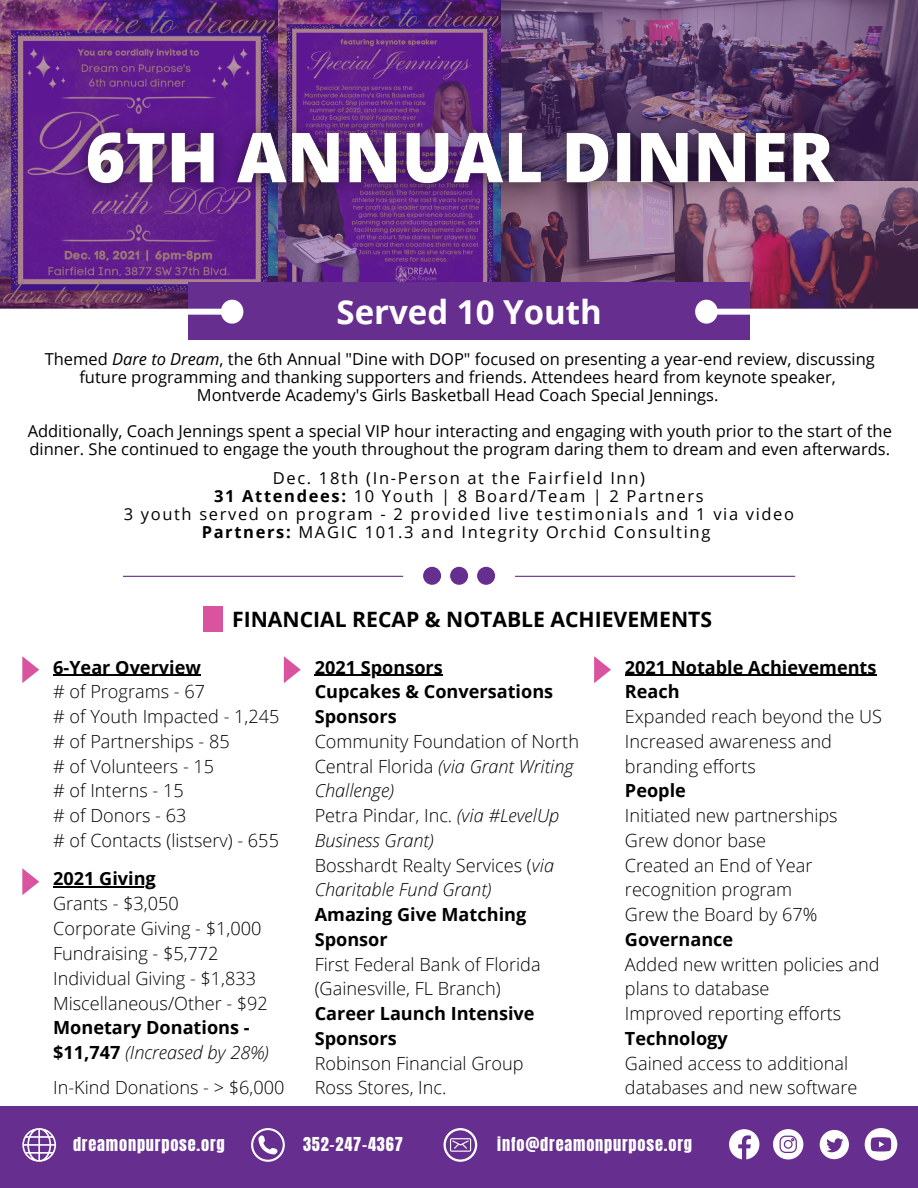
<style>
.page{position:relative;width:918px;height:1188px;background:#fff}
.page>*{position:absolute;margin:0;border:0;box-sizing:border-box;transform-origin:0 0}
.t1{font:700 33px "Open Sans";color:#fff}
.t2{font:700 21.15px "Open Sans";color:#000}
.t3{font:300 18.15px/24.8px "Open Sans";color:#000}
.t4{font:700 18.15px/24.8px "Open Sans";color:#000}
.t5{font:16.5px/18px "Open Sans";color:#000;text-align:center}
.t6{font:16.5px/18px "Open Sans";letter-spacing:.1em;color:#000;text-align:center}
.t7{font:16.35px "Anton";letter-spacing:.05em;color:#fff}
.s1{font-style:italic}
.s2{font-weight:700}
.s3{font-weight:300;font-style:italic}
</style>
<div class="page">
<svg style="left:22px;top:656px;width:17px;height:27px"></svg>
<hr style="left:53px;top:675px;width:148px;height:1px;background:#000">
<div style="left:203px;top:606px;width:20px;height:26px;background:#da539e"></div>
<div style="left:0;top:1107px;width:918px;height:81px;background:#662f8f"></div>
<img style="left:0;top:0;width:918px;height:309px">
<img style="left:59px;top:86px;width:802px;height:145px">
<div style="left:189px;top:283px;width:561px;height:57px;background:#662f8f"></div>
<div style="left:0;top:309px;width:221px;height:6px;background:#fff"></div>
<svg style="left:0;top:295px;width:1px;height:14px"></svg>
<svg style="left:217px;top:299px;width:27px;height:25px"></svg>
<div style="left:718px;top:309px;width:200px;height:6px;background:#fff"></div>
<svg style="left:695px;top:299px;width:27px;height:25px"></svg>
<svg style="left:251px;top:1128px;width:34px;height:34px"></svg>
<svg style="left:22px;top:1128px;width:34px;height:34px"></svg>
<svg style="left:444px;top:1128px;width:33px;height:34px"></svg>
<svg style="left:729px;top:1129px;width:30px;height:30px"></svg>
<svg style="left:773px;top:1129px;width:30px;height:31px"></svg>
<svg style="left:820px;top:1130px;width:29px;height:29px"></svg>
<svg style="left:865px;top:1128px;width:32px;height:33px"></svg>
<hr style="left:515px;top:576px;width:280px;height:1px;background:#662f8f">
<hr style="left:123px;top:576px;width:280px;height:1px;background:#662f8f">
<svg style="left:423px;top:567px;width:72px;height:18px"></svg>
<svg style="left:284px;top:656px;width:17px;height:27px"></svg>
<hr style="left:315px;top:675px;width:128px;height:1px;background:#000">
<svg style="left:594px;top:656px;width:17px;height:27px"></svg>
<hr style="left:625px;top:675px;width:252px;height:1px;background:#000">
<svg style="left:22px;top:868px;width:17px;height:27px"></svg>
<hr style="left:53px;top:887px;width:103px;height:1px;background:#000">
<h1 class="t1" style="left:336px;top:289px;width:267px">Served 10 Youth</h1>
<p class="t5" style="left:45px;top:350px;width:832px">Themed <span class="s1">Dare to Dream</span>, the 6th Annual "Dine with DOP" focused on presenting a year-end review, discussing future programming and thanking supporters and friends. Attendees heard from keynote speaker,<br>Montverde Academy's Girls Basketball Head Coach Special Jennings.</p>
<p class="t5" style="left:28px;top:422px;width:866px;text-align:left">Additionally, Coach Jennings spent a special VIP hour interacting and engaging with youth prior to the start of the dinner. She continued to engage the youth throughout the program daring them to dream and even afterwards.</p>
<p class="t6" style="left:124px;top:468px;width:672px">Dec. 18th (In-Person at the Fairfield Inn)<br><span class="s2">31 Attendees:</span> 10 Youth | 8 Board/Team | 2 Partners<br>3 youth served on program - 2 provided live testimonials and 1 via video <span class="s2">Partners:</span> MAGIC 101.3 and Integrity Orchid Consulting</p>
<p class="t2" style="left:232px;top:604px;width:481px">FINANCIAL RECAP &amp; NOTABLE ACHIEVEMENTS</p>
<p class="t4" style="left:53px;top:654px;width:149px">6-Year Overview</p>
<p class="t3" style="left:53px;top:679px;width:228px"># of Programs - 67<br># of Youth Impacted - 1,245 # of Partnerships - 85<br># of Volunteers - 15<br># of Interns - 15<br># of Donors - 63<br># of Contacts (listserv) - 655</p>
<p class="t4" style="left:53px;top:866px;width:104px">2021 Giving</p>
<p class="t3" style="left:53px;top:891px;width:216px">Grants - $3,050<br>Corporate Giving - $1,000<br>Fundraising - $5,772<br>Individual Giving - $1,833<br>Miscellaneous/Other - $92</p>
<p class="t4" style="left:53px;top:1015px;width:217px">Monetary Donations - $11,747 <span class="s3">(Increased by 28%)</span></p>
<p class="t3" style="left:53px;top:1075px;width:233px">In-Kind Donations - &gt; $6,000</p>
<p class="t4" style="left:315px;top:654px;width:240px">2021 Sponsors<br>Cupcakes &amp; Conversations<br>Sponsors</p>
<p class="t3" style="left:315px;top:728px;width:266px">Community Foundation of North<br>Central Florida <span class="s1">(via Grant Writing<br>Challenge)<br></span>Petra Pindar, Inc. <span class="s1">(via #LevelUp<br>Business Grant)<br></span>Bosshardt Realty Services (<span class="s1">via<br>Charitable Fund Grant)</span></p>
<p class="t4" style="left:315px;top:902px;width:213px">Amazing Give Matching<br>Sponsor</p>
<p class="t3" style="left:315px;top:951px;width:227px">First Federal Bank of Florida (Gainesville, FL Branch)</p>
<p class="t4" style="left:315px;top:1001px;width:221px">Career Launch Intensive<br>Sponsors</p>
<p class="t3" style="left:315px;top:1050px;width:210px">Robinson Financial Group<br>Ross Stores, Inc.</p>
<p class="t4" style="left:625px;top:654px;width:253px">2021 Notable Achievements<br>Reach</p>
<p class="t3" style="left:625px;top:704px;width:259px">Expanded reach beyond the US<br>Increased awareness and branding efforts</p>
<p class="t4" style="left:625px;top:778px;width:63px">People</p>
<p class="t3" style="left:625px;top:803px;width:214px">Initiated new partnerships<br>Grew donor base<br>Created an End of Year recognition program<br>Grew the Board by 67%</p>
<p class="t4" style="left:625px;top:926px;width:110px">Governance</p>
<p class="t3" style="left:625px;top:951px;width:256px">Added new written policies and plans to database<br>Improved reporting efforts</p>
<p class="t4" style="left:625px;top:1025px;width:104px">Technology</p>
<p class="t3" style="left:625px;top:1050px;width:234px">Gained access to additional databases and new software</p>
<p class="t7" style="left:73px;top:1133px;width:153px">dreamonpurpose.org</p>
<p class="t7" style="left:303px;top:1133px;width:101px">352-247-4367</p>
<p class="t7" style="left:497px;top:1133px;width:196px">info@dreamonpurpose.org</p>
</div>
